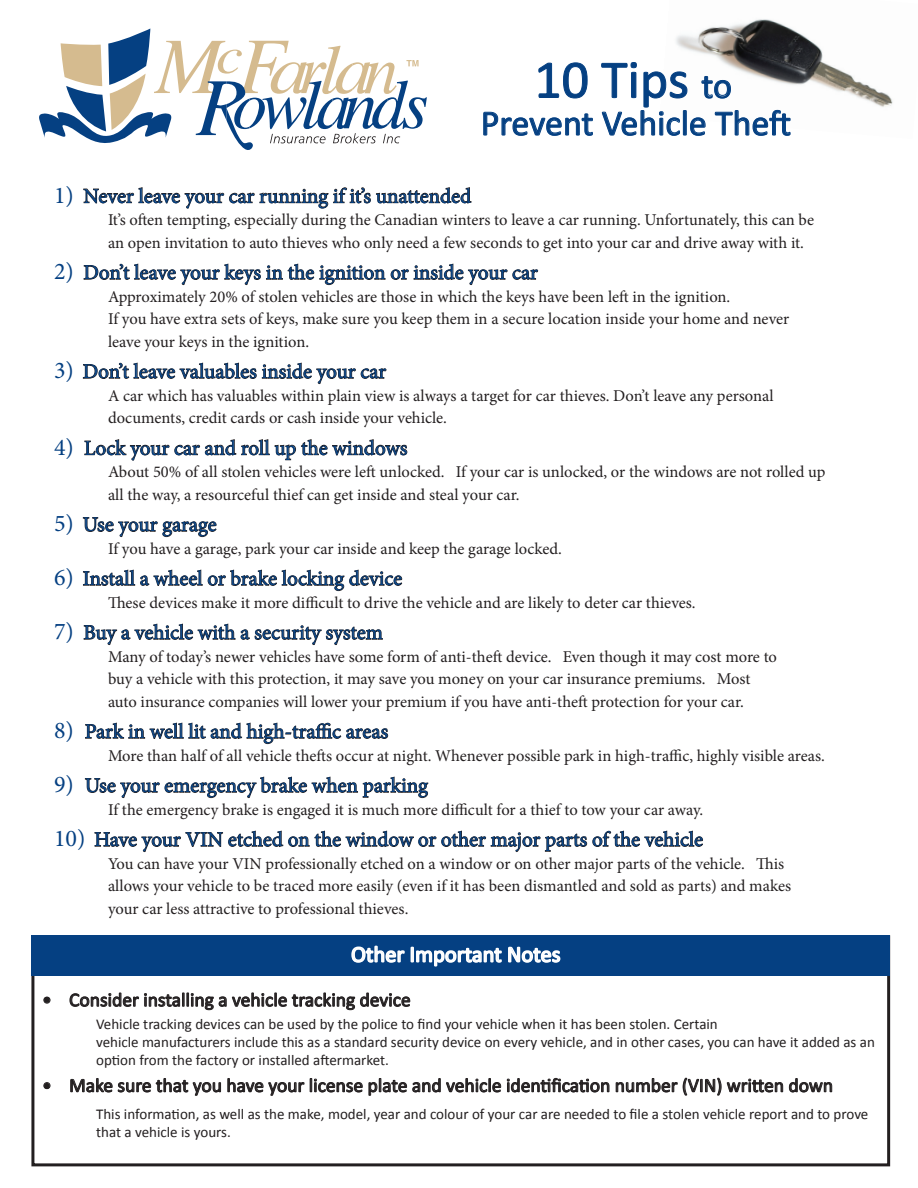
<style>
.page{position:relative;width:918px;height:1188px;background:#fff}
.page>*{position:absolute;margin:0;border:0;box-sizing:border-box;transform-origin:0 0}
.t1{font:54px "Calibri";color:#054082}
.t2{font:36px "Calibri";color:#054082}
.t3{font:22.5px "Calibri";color:#fff}
.t4{font:21px "Minion Pro";color:#054082}
.t5{font:19.5px "Calibri";color:#231f20}
.t6{font:16.5px/22.5px "Minion Pro";letter-spacing:-.005em;color:#231f20}
.t7{font:15px/18px "Calibri";color:#231f20}
.s1{font-size:36px}
.s2{font-size:24px}
</style>
<div class="page">
<img style="left:676px;top:19px;width:217px;height:88px">
<div style="left:31px;top:935px;width:859px;height:231px;border:3px solid #231f20"></div>
<div style="left:31px;top:935px;width:859px;height:40px;background:#054082"></div>
<svg style="left:538px;top:62px;width:50px;height:37px"></svg>
<svg style="left:44px;top:997px;width:6px;height:6px"></svg>
<svg style="left:70px;top:993px;width:340px;height:17px"></svg>
<svg style="left:44px;top:1082px;width:6px;height:7px"></svg>
<svg style="left:70px;top:1078px;width:42px;height:15px"></svg>
<svg style="left:118px;top:1078px;width:103px;height:18px"></svg>
<svg style="left:228px;top:1078px;width:76px;height:18px"></svg>
<svg style="left:310px;top:1078px;width:53px;height:14px"></svg>
<svg style="left:369px;top:1078px;width:132px;height:18px"></svg>
<svg style="left:507px;top:1078px;width:102px;height:14px"></svg>
<svg style="left:616px;top:1077px;width:105px;height:19px"></svg>
<svg style="left:727px;top:1079px;width:56px;height:14px"></svg>
<svg style="left:789px;top:1078px;width:43px;height:15px"></svg>
<svg style="left:39px;top:28px;width:388px;height:122px"></svg>
<svg style="left:483px;top:111px;width:110px;height:25px"></svg>
<svg style="left:601px;top:62px;width:190px;height:74px"></svg>
<svg style="left:351px;top:945px;width:210px;height:22px"></svg>
<svg style="left:83px;top:187px;width:389px;height:22px"></svg>
<svg style="left:83px;top:263px;width:455px;height:22px"></svg>
<svg style="left:83px;top:362px;width:304px;height:22px"></svg>
<svg style="left:84px;top:439px;width:324px;height:22px"></svg>
<svg style="left:83px;top:517px;width:134px;height:20px"></svg>
<svg style="left:83px;top:569px;width:320px;height:22px"></svg>
<svg style="left:83px;top:623px;width:300px;height:22px"></svg>
<svg style="left:85px;top:722px;width:303px;height:22px"></svg>
<svg style="left:85px;top:776px;width:344px;height:22px"></svg>
<svg style="left:94px;top:830px;width:609px;height:22px"></svg>
<p class="t1" style="left:534px;top:45px;width:199px">10 Tips <span class="s1">to</span></p>
<p class="t2" style="left:481px;top:100px;width:312px">Prevent Vehicle Theft</p>
<p class="t4" style="left:54px;top:182px;width:419px"><span class="s2">1)</span> Never leave your car running if it’s unattended</p>
<p class="t6" style="left:108px;top:209px;width:708px">It’s often tempting, especially during the Canadian winters to leave a car running. Unfortunately, this can be an open invitation to auto thieves who only need a few seconds to get into your car and drive away with it.</p>
<p class="t4" style="left:54px;top:258px;width:485px"><span class="s2">2)</span> Don’t leave your keys in the ignition or inside your car</p>
<p class="t6" style="left:108px;top:285px;width:624px">Approximately 20% of stolen vehicles are those in which the keys have been left in the ignition.</p>
<p class="t6" style="left:108px;top:308px;width:683px">If you have extra sets of keys, make sure you keep them in a secure location inside your home and never leave your keys in the ignition.</p>
<p class="t4" style="left:54px;top:357px;width:334px"><span class="s2">3)</span> Don’t leave valuables inside your car</p>
<p class="t6" style="left:108px;top:384px;width:667px">A car which has valuables within plain view is always a target for car thieves. Don’t leave any personal</p>
<p class="t6" style="left:108px;top:407px;width:340px">documents, credit cards or cash inside your vehicle.</p>
<p class="t4" style="left:54px;top:434px;width:355px"><span class="s2">4)</span> Lock your car and roll up the windows</p>
<p class="t6" style="left:108px;top:461px;width:719px">About 50% of all stolen vehicles were left unlocked. If your car is unlocked, or the windows are not rolled up all the way, a resourceful thief can get inside and steal your car.</p>
<p class="t4" style="left:54px;top:510px;width:164px"><span class="s2">5)</span> Use your garage</p>
<p class="t6" style="left:108px;top:537px;width:455px">If you have a garage, park your car inside and keep the garage locked.</p>
<p class="t4" style="left:54px;top:564px;width:350px"><span class="s2">6)</span> Install a wheel or brake locking device</p>
<p class="t6" style="left:108px;top:591px;width:589px">These devices make it more difficult to drive the vehicle and are likely to deter car thieves.</p>
<p class="t4" style="left:54px;top:618px;width:330px"><span class="s2">7)</span> Buy a vehicle with a security system</p>
<p class="t6" style="left:108px;top:645px;width:671px">Many of today’s newer vehicles have some form of anti-theft device. Even though it may cost more to buy a vehicle with this protection, it may save you money on your car insurance premiums. Most auto insurance companies will lower your premium if you have anti-theft protection for your car.</p>
<p class="t4" style="left:54px;top:717px;width:336px"><span class="s2">8)</span> Park in well lit and high-traffic areas</p>
<p class="t6" style="left:108px;top:744px;width:718px">More than half of all vehicle thefts occur at night. Whenever possible park in high-traffic, highly visible areas.</p>
<p class="t4" style="left:54px;top:771px;width:375px"><span class="s2">9)</span> Use your emergency brake when parking</p>
<p class="t6" style="left:108px;top:798px;width:597px">If the emergency brake is engaged it is much more difficult for a thief to tow your car away.</p>
<p class="t4" style="left:54px;top:825px;width:651px"><span class="s2">10)</span> Have your VIN etched on the window or other major parts of the vehicle</p>
<p class="t6" style="left:108px;top:852px;width:685px">You can have your VIN professionally etched on a window or on other major parts of the vehicle. This allows your vehicle to be traced more easily (even if it has been dismantled and sold as parts) and makes your car less attractive to professional thieves.</p>
<p class="t3" style="left:351px;top:940px;width:211px">Other Important Notes</p>
<p class="t5" style="left:42px;top:987px;width:370px">• Consider installing a vehicle tracking device</p>
<p class="t7" style="left:96px;top:1015px;width:780px">Vehicle tracking devices can be used by the police to find your vehicle when it has been stolen. Certain<br>vehicle manufacturers include this as a standard security device on every vehicle, and in other cases, you can have it added as an option from the factory or installed aftermarket.</p>
<p class="t5" style="left:42px;top:1073px;width:793px">• Make sure that you have your license plate and vehicle identification number (VIN) written down</p>
<p class="t7" style="left:96px;top:1105px;width:774px">This information, as well as the make, model, year and colour of your car are needed to file a stolen vehicle report and to prove that a vehicle is yours.</p>
</div>
